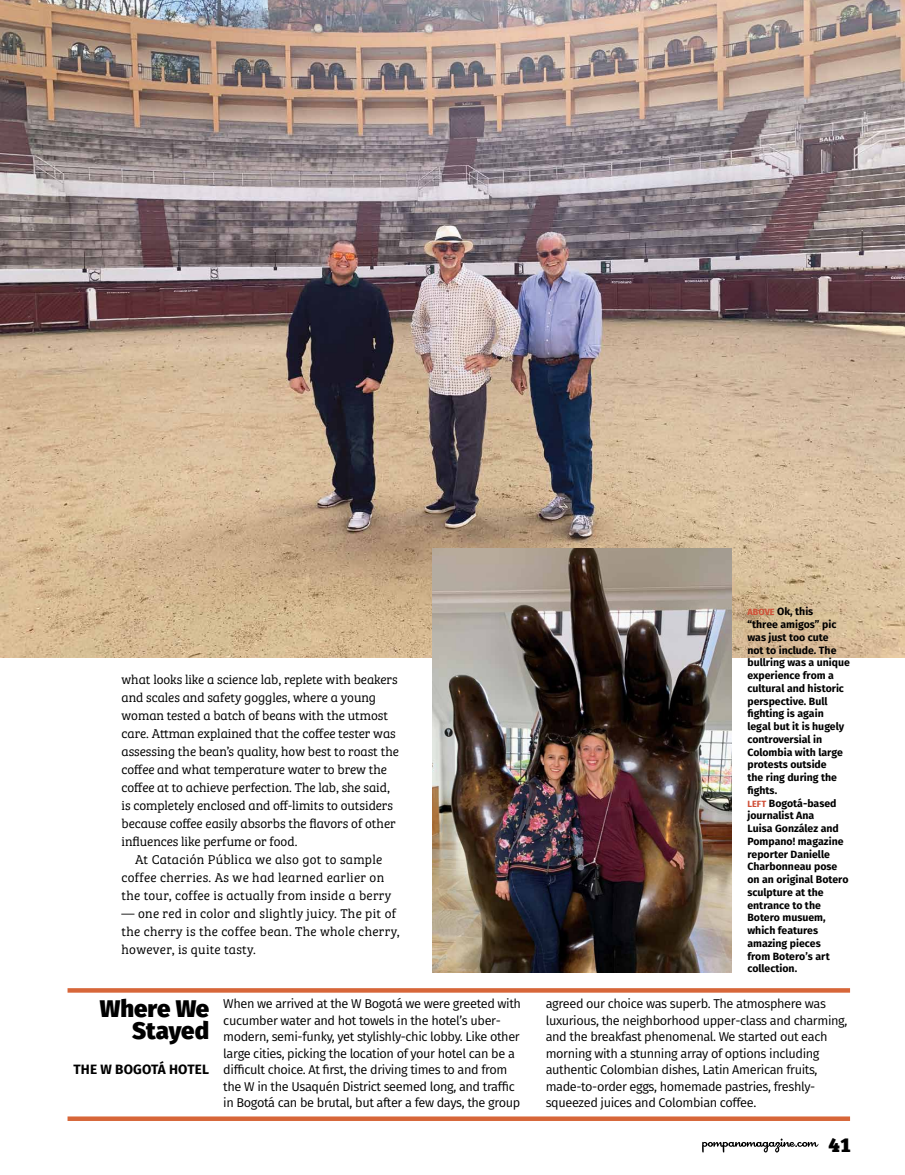
<style>
.page{position:relative;width:905px;height:1175px;background:#fff}
.page>*{position:absolute;margin:0;border:0;box-sizing:border-box;transform-origin:0 0}
.t1{font:800 24px/22.5px "Fira Sans";color:#000;text-align:right}
.t2{font:21px "Bree Serif Eb";color:#000}
.t3{font:700 13.5px "Fira Sans";letter-spacing:.01em;color:#000}
.t4{font:13.2px/18px "Bree Serif Lt";letter-spacing:-.005em;color:#000}
.t5{font:13.2px/18px "Bree Serif Lt";letter-spacing:.02em;color:#000;text-align:center}
.t6{font:12.75px/16.5px "Fira Sans";letter-spacing:-.03em;color:#000}
.t7{font:700 10.5px/12.8px "Fira Sans";color:#000}
.s1{font-size:9px;color:#cf4e36}
</style>
<div class="page">
<svg style="left:702px;top:1138px;width:116px;height:14px"></svg>
<img style="left:0;top:0;width:904px;height:657px">
<svg style="left:68px;top:988px;width:782px;height:4px;background:#d86c41"></svg>
<svg style="left:68px;top:1116px;width:782px;height:4px;background:#db7850"></svg>
<img style="left:432px;top:549px;width:299px;height:423px">
<p class="t4" style="left:122px;top:670px;width:279px">what looks like a science lab, replete with beakers and scales and safety goggles, where a young woman tested a batch of beans with the utmost care. Attman explained that the coffee tester was assessing the bean’s quality, how best to roast the coffee and what temperature water to brew the coffee at to achieve perfection. The lab, she said, is completely enclosed and off-limits to outsiders because coffee easily absorbs the flavors of other influences like perfume or food.</p>
<p class="t5" style="left:122px;top:850px;width:271px">At Catación Pública we also got to sample coffee cherries. As we had learned earlier on the tour, coffee is actually from inside a berry</p>
<p class="t5" style="left:122px;top:904px;width:279px;text-align:left">— one red in color and slightly juicy. The pit of the cherry is the coffee bean. The whole cherry, however, is quite tasty.</p>
<p class="t7" style="left:747px;top:605px;width:104px"><span class="s1">ABOVE</span> Ok, this<br>“three amigos” pic was just too cute<br>not to include. The bullring was a unique experience from a cultural and historic perspective. Bull fighting is again<br>legal but it is hugely controversial in<br>Colombia with large protests outside<br>the ring during the fights.<br><span class="s1">LEFT</span> Bogotá-based journalist Ana<br>Luisa González and<br>Pompano! magazine reporter Danielle<br>Charbonneau pose on an original Botero sculpture at the entrance to the<br>Botero musuem, which features amazing pieces<br>from Botero’s art collection.</p>
<h1 class="t1" style="left:100px;top:997px;width:111px">Where We<br>Stayed</h1>
<p class="t3" style="left:73px;top:1059px;width:137px">THE W BOGOTÁ HOTEL</p>
<p class="t6" style="left:223px;top:995px;width:299px">When we arrived at the W Bogotá we were greeted with cucumber water and hot towels in the hotel’s uber&shy;modern, semi-funky, yet stylishly-chic lobby. Like other large cities, picking the location of your hotel can be a difficult choice. At first, the driving times to and from the W in the Usaquén District seemed long, and traffic in Bogotá can be brutal, but after a few days, the group</p>
<p class="t6" style="left:545px;top:995px;width:303px">agreed our choice was superb. The atmosphere was luxurious, the neighborhood upper-class and charming, and the breakfast phenomenal. We started out each morning with a stunning array of options including authentic Colombian dishes, Latin American fruits, made-to-order eggs, homemade pastries, freshly&shy;squeezed juices and Colombian coffee.</p>
<h2 class="t2" style="left:828px;top:1128px;width:24px">41</h2>
</div>
